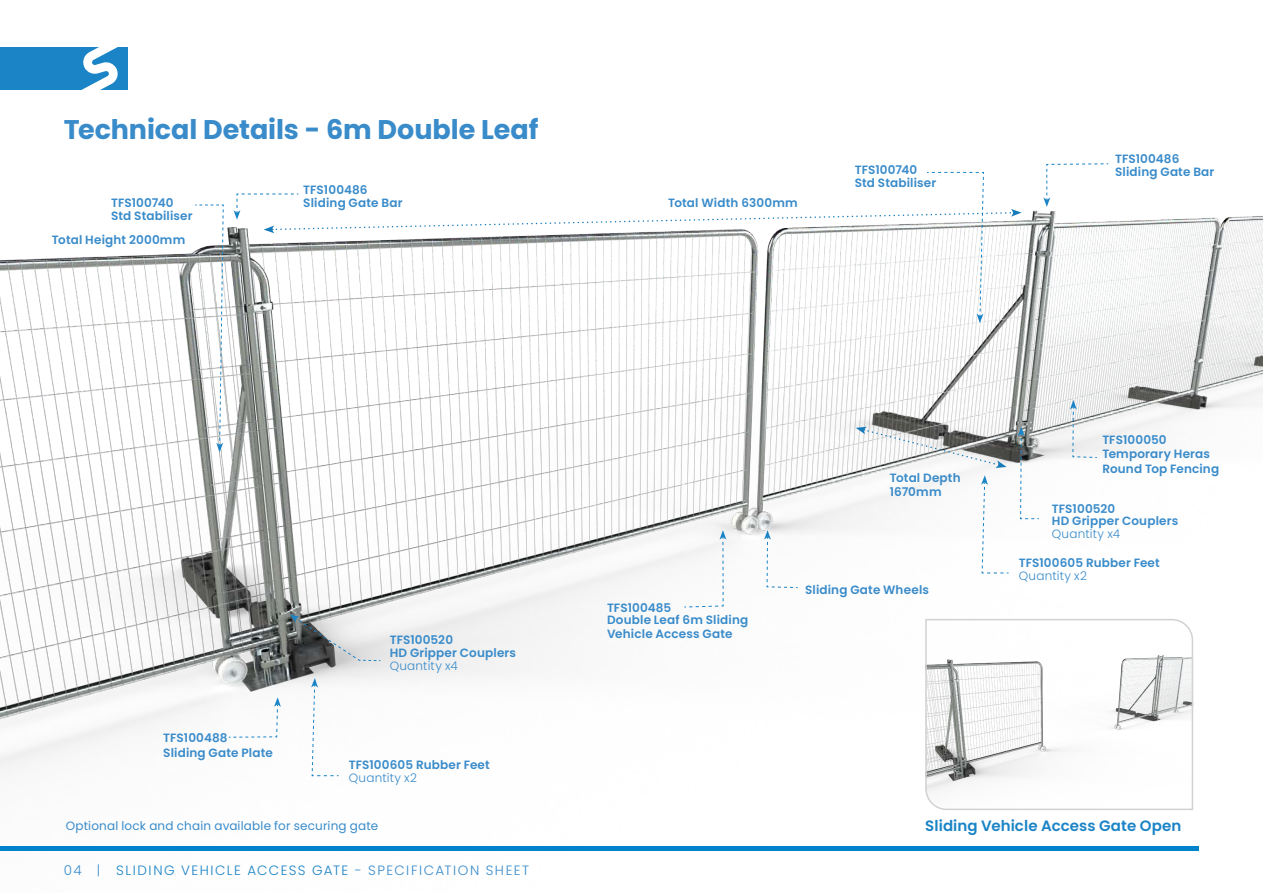
<style>
.page{position:relative;width:1263px;height:893px;background:#fff}
.page>*{position:absolute;margin:0;border:0;box-sizing:border-box;transform-origin:0 0}
.Page_Title{font:700 27px "Poppins";letter-spacing:-.005em;color:#398bca}
.Image_Caption{font:600 15px "Poppins";letter-spacing:.005em;color:#1b84c6}
.t1{font:300 13.5px "Poppins";letter-spacing:.11em;color:#1b84c6}
.Arrow_Text{font:600 12px "Poppins";letter-spacing:.015em;color:#398bca}
.Arrow_Text-2{font:12px "Poppins";letter-spacing:.015em;color:#398bca}
.Arrow_Text-3{font:300 12px "Poppins";letter-spacing:.015em;color:#398bca}
.s1{color:#398bca}
</style>
<div class="page">
<img style="left:0;top:89px;width:1263px;height:762px">
<svg style="left:684px;top:530px;width:42px;height:78px"></svg>
<svg style="left:228px;top:697px;width:53px;height:41px"></svg>
<svg style="left:1043px;top:163px;width:66px;height:44px"></svg>
<svg style="left:764px;top:530px;width:34px;height:58px"></svg>
<svg style="left:1070px;top:400px;width:27px;height:58px"></svg>
<svg style="left:1018px;top:427px;width:22px;height:92px"></svg>
<svg style="left:981px;top:475px;width:28px;height:99px"></svg>
<svg style="left:311px;top:678px;width:28px;height:98px"></svg>
<svg style="left:290px;top:614px;width:91px;height:47px"></svg>
<svg style="left:194px;top:204px;width:30px;height:248px"></svg>
<svg style="left:234px;top:172px;width:788px;height:151px"></svg>
<svg style="left:856px;top:427px;width:151px;height:41px"></svg>
<svg style="left:924px;top:618px;width:270px;height:193px"></svg>
<hr style="left:0;top:846px;width:1199px;height:4px;background:#0083ca">
<div style="left:0;top:47px;width:128px;height:42px;background:#1b84c6"></div>
<svg style="left:83px;top:47px;width:35px;height:42px"></svg>
<p class="Page_Title" style="left:64px;top:114px;width:476px">Technical Details - 6m Double Leaf</p>
<p class="Arrow_Text" style="left:111px;top:195px;width:64px">TFS100740</p>
<p class="Arrow_Text" style="left:111px;top:208px;width:83px">Std Stabiliser</p>
<p class="Arrow_Text" style="left:52px;top:232px;width:135px">Total Height 2000mm</p>
<p class="Arrow_Text" style="left:303px;top:183px;width:66px">TFS100486</p>
<p class="Arrow_Text" style="left:303px;top:196px;width:101px">Sliding Gate Bar</p>
<p class="Arrow_Text" style="left:668px;top:196px;width:131px">Total Width 6300mm</p>
<p class="Arrow_Text" style="left:855px;top:163px;width:64px">TFS100740</p>
<p class="Arrow_Text" style="left:855px;top:176px;width:83px">Std Stabiliser</p>
<p class="Arrow_Text" style="left:1115px;top:152px;width:66px">TFS100486</p>
<p class="Arrow_Text" style="left:1115px;top:165px;width:101px">Sliding Gate Bar</p>
<p class="Arrow_Text" style="left:163px;top:731px;width:66px">TFS100488</p>
<p class="Arrow_Text" style="left:163px;top:745px;width:111px">Sliding Gate Plate</p>
<p class="Arrow_Text" style="left:390px;top:633px;width:65px">TFS100520</p>
<p class="Arrow_Text" style="left:390px;top:646px;width:128px">HD Gripper Couplers</p>
<p class="Arrow_Text-3" style="left:390px;top:659px;width:70px">Quantity x4</p>
<p class="Arrow_Text" style="left:349px;top:758px;width:142px">TFS100605 Rubber Feet</p>
<p class="Arrow_Text-3" style="left:349px;top:771px;width:70px">Quantity x2</p>
<p class="Arrow_Text" style="left:607px;top:601px;width:66px">TFS100485</p>
<p class="Arrow_Text" style="left:607px;top:612px;width:143px">Double Leaf 6m Sliding</p>
<p class="Arrow_Text" style="left:607px;top:627px;width:127px">Vehicle Access Gate</p>
<p class="Arrow_Text" style="left:890px;top:471px;width:72px">Total Depth</p>
<p class="Arrow_Text" style="left:890px;top:485px;width:53px">1670mm</p>
<p class="Arrow_Text" style="left:805px;top:583px;width:125px">Sliding Gate Wheels</p>
<p class="Arrow_Text" style="left:1102px;top:433px;width:66px">TFS100050</p>
<p class="Arrow_Text" style="left:1102px;top:447px;width:109px">Temporary Heras</p>
<p class="Arrow_Text" style="left:1102px;top:462px;width:118px">Round Top Fencing</p>
<p class="Arrow_Text" style="left:1052px;top:502px;width:65px">TFS100520</p>
<p class="Arrow_Text" style="left:1052px;top:513px;width:128px">HD Gripper Couplers</p>
<p class="Arrow_Text-3" style="left:1052px;top:526px;width:70px">Quantity x4</p>
<p class="Arrow_Text" style="left:1019px;top:555px;width:142px">TFS100605 Rubber Feet</p>
<p class="Arrow_Text-3" style="left:1019px;top:568px;width:70px">Quantity x2</p>
<p class="Arrow_Text-2" style="left:66px;top:818px;width:314px">Optional lock and chain available for securing gate</p>
<p class="Image_Caption" style="left:925px;top:817px;width:258px">Sliding Vehicle Access Gate Open</p>
<p class="t1" style="left:64px;top:862px;width:467px"><span class="s1">04 |</span> SLIDING VEHICLE ACCESS GATE <span class="s1">- SPECIFICATION SHEET</span></p>
</div>
